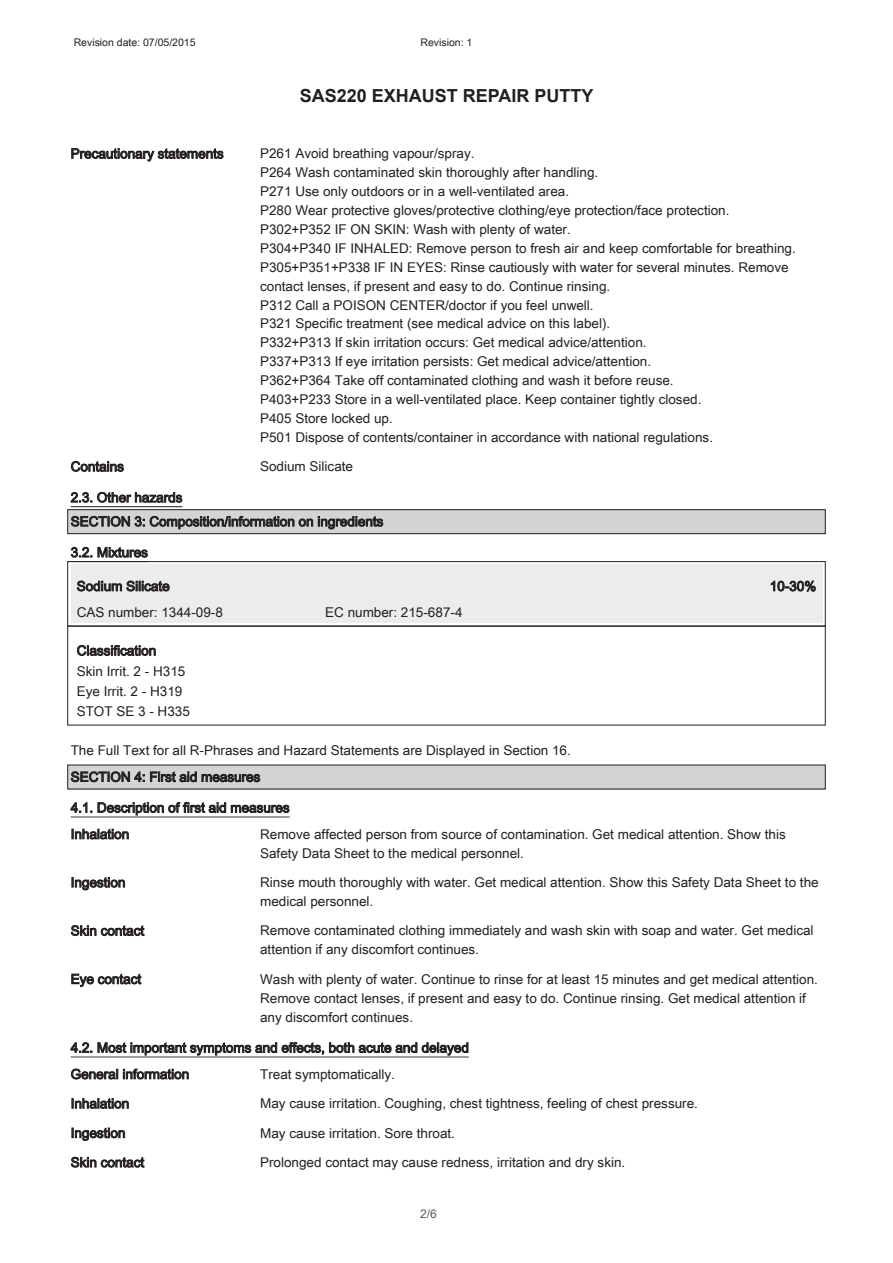
<style>
.page{position:relative;width:893px;height:1263px;background:#fff}
.page>*{position:absolute;margin:0;border:0;box-sizing:border-box;transform-origin:0 0}
.t1{font:700 18px "Arial";color:#231f20}
.t2{font:18px "Arial Unicode MS";color:#231f20}
.t3{font:13.5px/18.9px "Arial Unicode MS";color:#231f20}
.t4{font:12px "Arial Unicode MS";color:#5a5e5f}
.t5{font:10.5px "Arial Unicode MS";color:#231f20}
</style>
<div class="page">
<svg style="left:71px;top:148px;width:153px;height:14px"></svg>
<svg style="left:71px;top:461px;width:53px;height:11px"></svg>
<hr style="left:71px;top:506px;width:111px;height:1px;background:#231f20">
<svg style="left:71px;top:492px;width:111px;height:11px"></svg>
<div style="left:68px;top:510px;width:757px;height:24px;background:#d3d5d3"></div>
<div style="left:67px;top:509px;width:759px;height:25px;border:1px solid #231f20"></div>
<svg style="left:71px;top:516px;width:312px;height:13px"></svg>
<svg style="left:71px;top:547px;width:21px;height:11px"></svg>
<svg style="left:98px;top:546px;width:50px;height:12px"></svg>
<div style="left:71px;top:565px;width:751px;height:58px;background:#ebeceb"></div>
<div style="left:67px;top:561px;width:759px;height:65px;border:1px solid #231f20"></div>
<div style="left:67px;top:626px;width:759px;height:99px;border:1px solid #231f20"></div>
<svg style="left:77px;top:580px;width:93px;height:11px"></svg>
<svg style="left:771px;top:580px;width:45px;height:12px"></svg>
<svg style="left:77px;top:645px;width:79px;height:11px"></svg>
<div style="left:68px;top:765px;width:757px;height:24px;background:#d3d5d3"></div>
<svg style="left:71px;top:771px;width:189px;height:11px"></svg>
<hr style="left:71px;top:816px;width:219px;height:1px;background:#231f20">
<svg style="left:70px;top:802px;width:22px;height:11px"></svg>
<svg style="left:98px;top:802px;width:192px;height:13px"></svg>
<svg style="left:72px;top:828px;width:57px;height:11px"></svg>
<svg style="left:72px;top:877px;width:53px;height:13px"></svg>
<svg style="left:71px;top:925px;width:74px;height:11px"></svg>
<svg style="left:71px;top:973px;width:71px;height:14px"></svg>
<hr style="left:71px;top:1056px;width:398px;height:1px;background:#231f20">
<svg style="left:70px;top:1042px;width:22px;height:11px"></svg>
<svg style="left:98px;top:1042px;width:370px;height:14px"></svg>
<svg style="left:71px;top:1068px;width:118px;height:11px"></svg>
<svg style="left:72px;top:1098px;width:57px;height:11px"></svg>
<svg style="left:72px;top:1127px;width:53px;height:14px"></svg>
<svg style="left:71px;top:1157px;width:74px;height:11px"></svg>
<p class="t5" style="left:74px;top:35px;width:123px">Revision date: 07/05/2015</p>
<p class="t5" style="left:421px;top:35px;width:53px">Revision: 1</p>
<h1 class="t1" style="left:300px;top:84px;width:295px">SAS220 EXHAUST REPAIR PUTTY</h1>
<h1 class="t2" style="left:349px;top:84px;width:195px">Exhaust Assembly Putty</h1>
<p class="t3" style="left:71px;top:144px;width:154px">Precautionary statements</p>
<p class="t3" style="left:260px;top:144px;width:537px">P261 Avoid breathing vapour/spray.<br>P264 Wash contaminated skin thoroughly after handling.<br>P271 Use only outdoors or in a well-ventilated area.<br>P280 Wear protective gloves/protective clothing/eye protection/face protection.<br>P302+P352 IF ON SKIN: Wash with plenty of water.<br>P304+P340 IF INHALED: Remove person to fresh air and keep comfortable for breathing.<br>P305+P351+P338 IF IN EYES: Rinse cautiously with water for several minutes. Remove contact lenses, if present and easy to do. Continue rinsing.<br>P312 Call a POISON CENTER/doctor if you feel unwell.<br>P321 Specific treatment (see medical advice on this label).<br>P332+P313 If skin irritation occurs: Get medical advice/attention.<br>P337+P313 If eye irritation persists: Get medical advice/attention.<br>P362+P364 Take off contaminated clothing and wash it before reuse.<br>P403+P233 Store in a well-ventilated place. Keep container tightly closed.<br>P405 Store locked up.<br>P501 Dispose of contents/container in accordance with national regulations.</p>
<p class="t3" style="left:71px;top:457px;width:55px">Contains</p>
<p class="t3" style="left:260px;top:457px;width:94px">Sodium Silicate</p>
<p class="t3" style="left:71px;top:485px;width:314px;line-height:24px">2.3. Other hazards<br>SECTION 3: Composition/information on ingredients</p>
<p class="t3" style="left:71px;top:543px;width:79px">3.2. Mixtures</p>
<p class="t3" style="left:77px;top:576px;width:94px">Sodium Silicate</p>
<p class="t3" style="left:770px;top:576px;width:48px">10-30%</p>
<p class="t3" style="left:77px;top:603px;width:148px">CAS number: 1344-09-8</p>
<p class="t3" style="left:325px;top:603px;width:139px">EC number: 215-687-4</p>
<p class="t3" style="left:77px;top:640px;width:115px;line-height:20.2px">Classification<br>Skin Irrit. 2 - H315<br>Eye Irrit. 2 - H319<br>STOT SE 3 - H335</p>
<p class="t3" style="left:71px;top:736px;width:502px;line-height:27px">The Full Text for all R-Phrases and Hazard Statements are Displayed in Section 16.<br>SECTION 4: First aid measures</p>
<p class="t3" style="left:71px;top:794px;width:220px;line-height:26.4px">4.1. Description of first aid measures<br>Inhalation</p>
<p class="t3" style="left:260px;top:824px;width:527px">Remove affected person from source of contamination. Get medical attention. Show this<br>Safety Data Sheet to the medical personnel.</p>
<p class="t3" style="left:71px;top:873px;width:56px">Ingestion</p>
<p class="t3" style="left:260px;top:873px;width:560px">Rinse mouth thoroughly with water. Get medical attention. Show this Safety Data Sheet to the medical personnel.</p>
<p class="t3" style="left:71px;top:921px;width:75px">Skin contact</p>
<p class="t3" style="left:260px;top:921px;width:555px">Remove contaminated clothing immediately and wash skin with soap and water. Get medical attention if any discomfort continues.</p>
<p class="t3" style="left:71px;top:969px;width:72px">Eye contact</p>
<p class="t3" style="left:260px;top:969px;width:559px">Wash with plenty of water. Continue to rinse for at least 15 minutes and get medical attention.<br>Remove contact lenses, if present and easy to do. Continue rinsing. Get medical attention if any discomfort continues.</p>
<p class="t3" style="left:71px;top:1034px;width:400px;line-height:26.4px">4.2. Most important symptoms and effects, both acute and delayed<br>General information</p>
<p class="t3" style="left:260px;top:1064px;width:136px">Treat symptomatically.</p>
<p class="t3" style="left:71px;top:1094px;width:60px">Inhalation</p>
<p class="t3" style="left:260px;top:1094px;width:439px">May cause irritation. Coughing, chest tightness, feeling of chest pressure.</p>
<p class="t3" style="left:71px;top:1123px;width:56px">Ingestion</p>
<p class="t3" style="left:260px;top:1123px;width:196px">May cause irritation. Sore throat.</p>
<p class="t3" style="left:71px;top:1152px;width:75px">Skin contact</p>
<p class="t3" style="left:260px;top:1152px;width:367px">Prolonged contact may cause redness, irritation and dry skin.</p>
<p class="t4" style="left:420px;top:1205px;width:18px">2/6</p>
</div>
